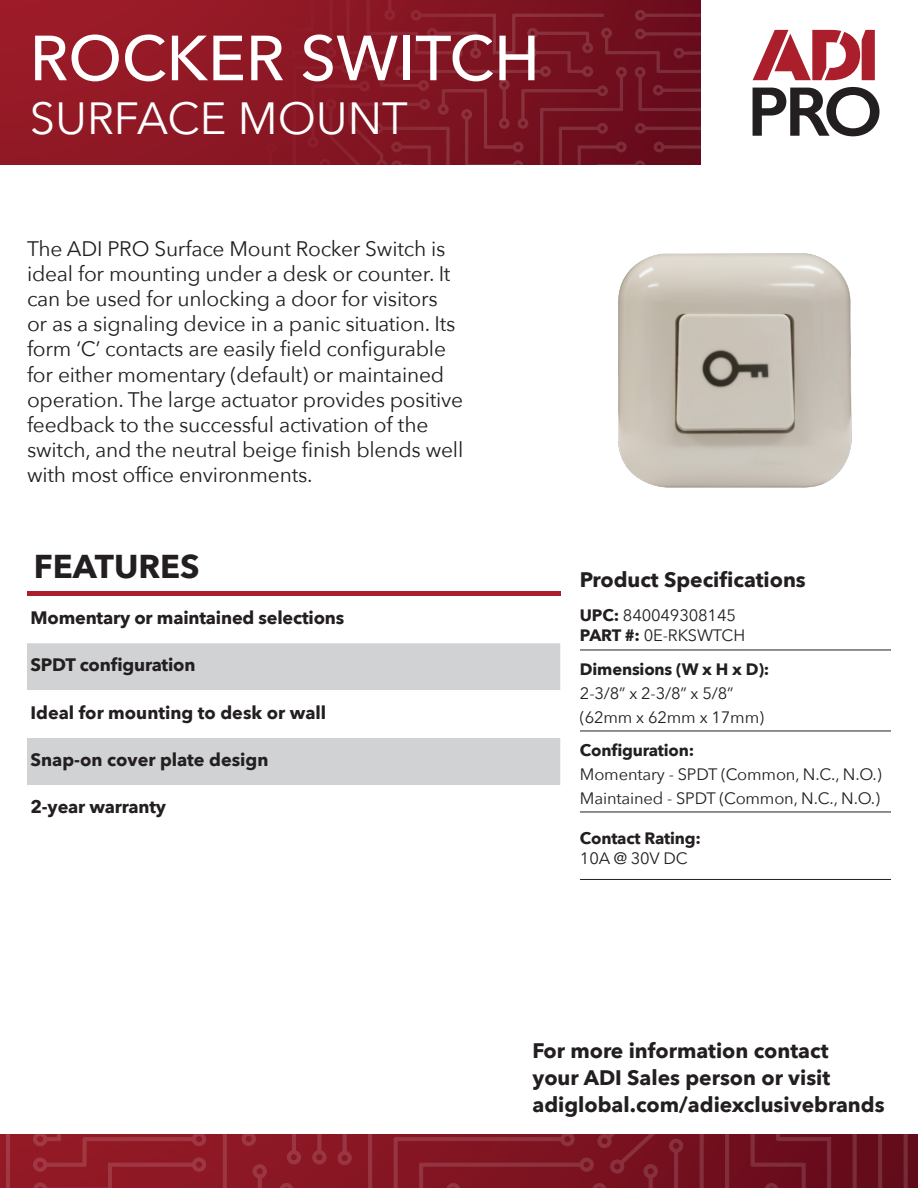
<style>
.page{position:relative;width:918px;height:1188px;background:#fff}
.page>*{position:absolute;margin:0;border:0;box-sizing:border-box;transform-origin:0 0}
.Vantage_text{font:500 63px "Avenir Next";color:#fff}
.Vantage_text-2{font:45px "Avenir Next";color:#fff}
.t1{font:700 33px "Avenir Next";color:#231f20}
.t2{font:21px/25.2px "Avenir Next";letter-spacing:-.01em;color:#231f20}
.t3{font:700 21px "Avenir Next";color:#231f20}
.t4{font:700 18px "Avenir Next";letter-spacing:-.01em;color:#231f20}
.t5{font:16.5px/24px "Avenir Next";letter-spacing:-.01em;color:#231f20}
.t6{font:700 16.5px/24px "Avenir Next";letter-spacing:-.01em;color:#231f20}
.s1{font-weight:700}
.s2{font-weight:400}
</style>
<div class="page">
<svg style="left:753px;top:30px;width:122px;height:50px"></svg>
<svg style="left:753px;top:87px;width:127px;height:49px"></svg>
<hr style="left:580px;top:650px;width:311px;height:1px;background:#231f20">
<hr style="left:580px;top:731px;width:311px;height:1px;background:#231f20">
<hr style="left:580px;top:812px;width:311px;height:1px;background:#231f20">
<hr style="left:580px;top:879px;width:311px;height:1px;background:#231f20">
<div style="left:0;top:0;width:701px;height:164px;background:#961a27"></div>
<svg style="left:131px;top:0;width:570px;height:164px"></svg>
<hr style="left:27px;top:592px;width:533px;height:4px;background:#ab1e2c">
<div style="left:27px;top:643px;width:533px;height:142px;background:#d1d2d4"></div>
<div style="left:27px;top:691px;width:533px;height:47px;background:#fff"></div>
<svg style="left:0;top:1134px;width:913px;height:54px;background:#821826"></svg>
<img style="left:618px;top:253px;width:234px;height:235px">
<p class="Vantage_text" style="left:30px;top:5px;width:512px">ROCKER SWITCH</p>
<p class="Vantage_text-2" style="left:30px;top:81px;width:380px">SURFACE MOUNT</p>
<p class="t2" style="left:27px;top:235px;width:438px">The ADI PRO Surface Mount Rocker Switch is ideal for mounting under a desk or counter. It can be used for unlocking a door for visitors<br>or as a signaling device in a panic situation. Its form ‘C’ contacts are easily field configurable for either momentary (default) or maintained operation. The large actuator provides positive feedback to the successful activation of the switch, and the neutral beige finish blends well with most office environments.</p>
<p class="t1" style="left:34px;top:538px;width:168px">FEATURES</p>
<p class="t4" style="left:31px;top:602px;width:315px">Momentary or maintained selections</p>
<p class="t4" style="left:31px;top:649px;width:167px">SPDT configuration</p>
<p class="t4" style="left:31px;top:697px;width:297px">Ideal for mounting to desk or wall</p>
<p class="t4" style="left:31px;top:744px;width:240px">Snap-on cover plate design</p>
<p class="t4" style="left:31px;top:791px;width:137px">2-year warranty</p>
<p class="t3" style="left:580px;top:562px;width:227px">Product Specifications</p>
<p class="t5" style="left:580px;top:603px;width:158px"><span class="s1">UPC:</span> 840049308145</p>
<p class="t5" style="left:580px;top:623px;width:167px"><span class="s1">PART #:</span> 0E-RKSWTCH</p>
<p class="t6" style="left:580px;top:657px;width:191px">Dimensions (W x H x D):<br><span class="s2">2-3/8” x 2-3/8” x 5/8”</span></p>
<p class="t5" style="left:580px;top:704px;width:186px">(62mm x 62mm x 17mm)</p>
<p class="t6" style="left:580px;top:738px;width:116px">Configuration:</p>
<p class="t5" style="left:580px;top:761px;width:303px">Momentary - SPDT (Common, N.C., N.O.)<br>Maintained - SPDT (Common, N.C., N.O.)</p>
<p class="t6" style="left:580px;top:826px;width:123px">Contact Rating:</p>
<p class="t5" style="left:580px;top:845px;width:109px">10A @ 30V DC</p>
<p class="t3" style="left:532px;top:1032px;width:298px">For more information contact</p>
<p class="t3" style="left:532px;top:1059px;width:299px">your ADI Sales person or visit</p>
<p class="t3" style="left:532px;top:1086px;width:354px">adiglobal.com/adiexclusivebrands</p>
</div>
